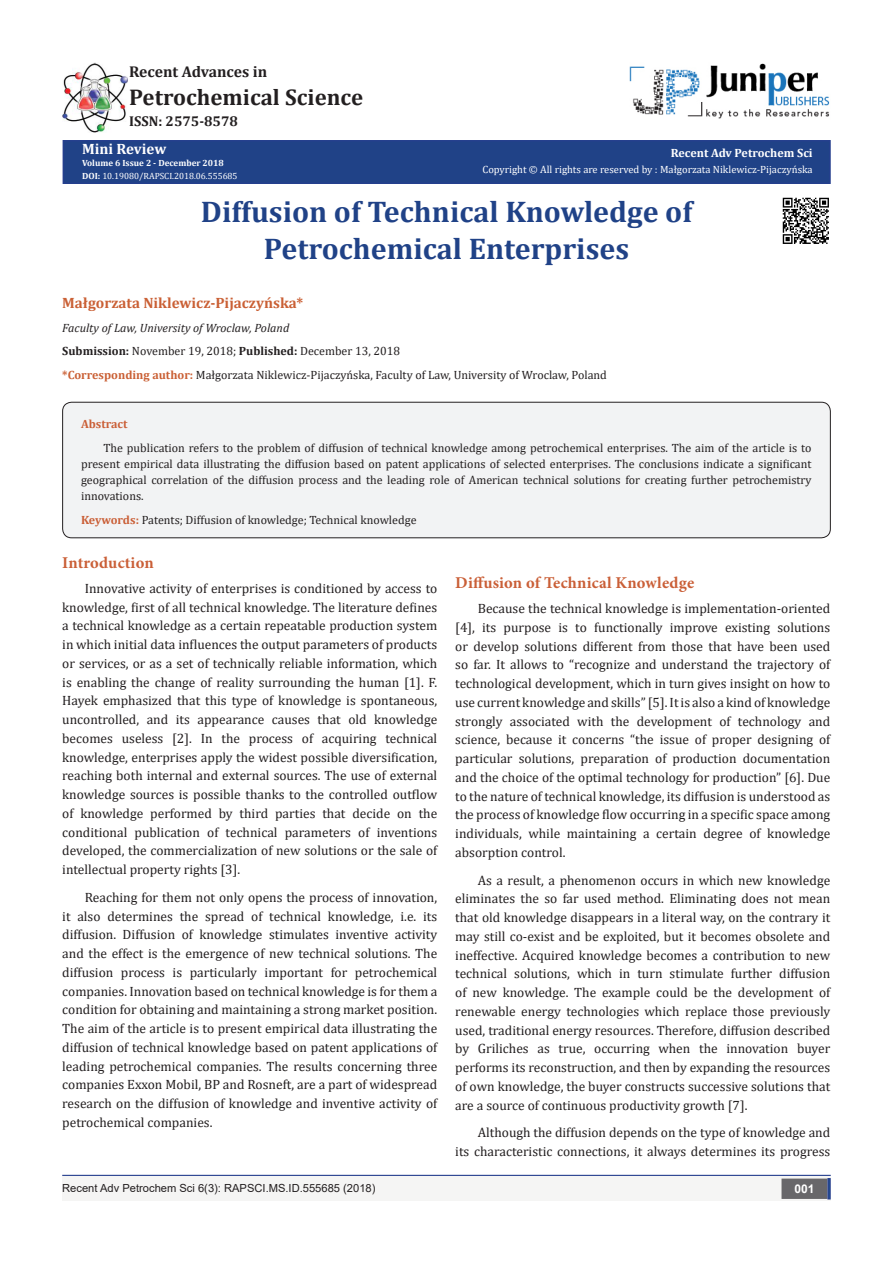
<style>
.page{position:relative;width:893px;height:1263px;background:#fff}
.page>*{position:absolute;margin:0;border:0;box-sizing:border-box;transform-origin:0 0}
.t1{font:700 30px/37.5px "Cambria";color:#204287;text-align:center}
.t2{font:700 22.8px "Cambria";color:#231f20}
.No_Spacing{font:700 16.5px "Minion Pro";letter-spacing:.01em;color:#ca5f37}
.t3{font:700 15.6px "Cambria";color:#231f20}
.t4{font:700 15px "Cambria";color:#ca6035}
.t5{font:700 15px "Cambria";color:#fff}
.t6{font:700 14.25px "Cambria";color:#231f20}
.t7{font:13.5px/18.8px "Cambria";color:#231f20;text-align:justify}
.t8{font:12px/15.8px "Cambria";color:#231f20;text-align:justify}
.t9{font:italic 12px "Cambria";color:#231f20}
.t10{font:700 12px "Cambria";color:#fff}
.t11{font:700 12px "Cambria";color:#ca5f37}
.t12{font:700 12px "Arial";color:#fff}
.t13{font:11.1px "Arial";color:#231f20}
.t14{font:10.5px "Cambria";color:#fff}
.t15{font:9px "Cambria";color:#fff}
.t16{font:700 9px "Cambria";color:#fff}
.s1{font-weight:700}
.s2{font-weight:700;color:#ca6035}
.s3{font-weight:700;color:#ca5f37}
</style>
<div class="page">
<div style="left:63px;top:141px;width:767px;height:42px;background:#204287"></div>
<div style="left:63px;top:140px;width:768px;height:44px;border:2px solid #253f8e"></div>
<div style="left:62px;top:1175px;width:525px;height:26px;background:#f5f5f4"></div>
<div style="left:490px;top:1175px;width:341px;height:26px;background:#f5f5f4"></div>
<div style="left:782px;top:1179px;width:45px;height:19px;background:#68676a"></div>
<div style="left:781px;top:1178px;width:46px;height:21px;border:2px solid #68676a"></div>
<svg style="left:827px;top:1178px;width:4px;height:21px"></svg>
<hr style="left:62px;top:1175px;width:769px;height:1px;background:#253f8e">
<img style="left:629px;top:63px;width:201px;height:56px">
<img style="left:62px;top:62px;width:66px;height:71px">
<div style="left:63px;top:402px;width:767px;height:136px;background:#f2f3f4;border-radius:9px"></div>
<div style="left:62px;top:402px;width:769px;height:136px;border:1px solid #231f20;border-radius:9px"></div>
<img style="left:782px;top:197px;width:47px;height:47px">
<p class="t3" style="left:129px;top:61px;width:140px">Recent Advances in</p>
<p class="t2" style="left:129px;top:81px;width:236px">Petrochemical Science</p>
<p class="t6" style="left:129px;top:111px;width:110px">ISSN: 2575-8578</p>
<p class="t5" style="left:82px;top:138px;width:86px">Mini Review</p>
<p class="t16" style="left:82px;top:157px;width:143px">Volume 6 Issue 2 - December 2018</p>
<p class="t15" style="left:82px;top:170px;width:157px"><span class="s1">DOI:</span> 10.19080/RAPSCI.2018.06.555685</p>
<p class="t10" style="left:671px;top:144px;width:143px">Recent Adv Petrochem Sci</p>
<p class="t14" style="left:482px;top:163px;width:332px">Copyright © All rights are reserved by : Małgorzata Niklewicz-Pijaczyńska</p>
<p class="t1" style="left:201px;top:192px;width:493px">Diffusion of Technical Knowledge of<br>Petrochemical Enterprises</p>
<p class="t4" style="left:62px;top:293px;width:243px">Małgorzata Niklewicz-Pijaczyńska*</p>
<p class="t9" style="left:62px;top:319px;width:229px">Faculty of Law, University of Wroclaw, Poland</p>
<p class="t8" style="left:62px;top:343px;width:339px"><span class="s1">Submission:</span> November 19, 2018; <span class="s1">Published:</span> December 13, 2018</p>
<p class="t8" style="left:62px;top:366px;width:546px"><span class="s2">*Corresponding author:</span> Małgorzata Niklewicz-Pijaczyńska, Faculty of Law, University of Wroclaw, Poland</p>
<p class="t11" style="left:81px;top:415px;width:48px">Abstract</p>
<p class="t8" style="left:81px;top:440px;width:732px;text-indent:22px">The publication refers to the problem of diffusion of technical knowledge among petrochemical enterprises. The aim of the article is to present empirical data illustrating the diffusion based on patent applications of selected enterprises. The conclusions indicate a significant geographical correlation of the diffusion process and the leading role of American technical solutions for creating further petrochemistry innovations.</p>
<p class="t8" style="left:81px;top:512px;width:337px"><span class="s3">Keywords:</span> Patents; Diffusion of knowledge; Technical knowledge</p>
<p class="No_Spacing" style="left:62px;top:551px;width:93px">Introduction</p>
<p class="t7" style="left:62px;top:579px;width:377px;text-indent:22px">Innovative activity of enterprises is conditioned by access to knowledge, first of all technical knowledge. The literature defines a technical knowledge as a certain repeatable production system in which initial data influences the output parameters of products or services, or as a set of technically reliable information, which is enabling the change of reality surrounding the human [1]. F.<br>Hayek emphasized that this type of knowledge is spontaneous, uncontrolled, and its appearance causes that old knowledge becomes useless [2]. In the process of acquiring technical knowledge, enterprises apply the widest possible diversification, reaching both internal and external sources. The use of external knowledge sources is possible thanks to the controlled outflow of knowledge performed by third parties that decide on the conditional publication of technical parameters of inventions developed, the commercialization of new solutions or the sale of intellectual property rights [3].</p>
<p class="t7" style="left:62px;top:888px;width:377px;text-indent:22px">Reaching for them not only opens the process of innovation, it also determines the spread of technical knowledge, i.e. its diffusion. Diffusion of knowledge stimulates inventive activity and the effect is the emergence of new technical solutions. The diffusion process is particularly important for petrochemical companies. Innovation based on technical knowledge is for them a condition for obtaining and maintaining a strong market position.<br>The aim of the article is to present empirical data illustrating the diffusion of technical knowledge based on patent applications of leading petrochemical companies. The results concerning three companies Exxon Mobil, BP and Rosneft, are a part of widespread research on the diffusion of knowledge and inventive activity of petrochemical companies.</p>
<p class="No_Spacing" style="left:455px;top:571px;width:241px">Diffusion of Technical Knowledge</p>
<p class="t7" style="left:455px;top:599px;width:377px;text-indent:22px">Because the technical knowledge is implementation-oriented [4], its purpose is to functionally improve existing solutions or develop solutions different from those that have been used so far. It allows to “recognize and understand the trajectory of technological development, which in turn gives insight on how to use current knowledge and skills” [5]. It is also a kind of knowledge strongly associated with the development of technology and science, because it concerns “the issue of proper designing of particular solutions, preparation of production documentation and the choice of the optimal technology for production” [6]. Due to the nature of technical knowledge, its diffusion is understood as the process of knowledge flow occurring in a specific space among individuals, while maintaining a certain degree of knowledge absorption control.</p>
<p class="t7" style="left:455px;top:871px;width:377px;text-indent:22px">As a result, a phenomenon occurs in which new knowledge eliminates the so far used method. Eliminating does not mean that old knowledge disappears in a literal way, on the contrary it may still co-exist and be exploited, but it becomes obsolete and ineffective. Acquired knowledge becomes a contribution to new technical solutions, which in turn stimulate further diffusion of new knowledge. The example could be the development of renewable energy technologies which replace those previously used, traditional energy resources. Therefore, diffusion described by Griliches as true, occurring when the innovation buyer performs its reconstruction, and then by expanding the resources of own knowledge, the buyer constructs successive solutions that are a source of continuous productivity growth [7].</p>
<p class="t7" style="left:455px;top:1123px;width:377px;text-align:right">Although the diffusion depends on the type of knowledge and<br>its characteristic connections, it always determines its progress</p>
<p class="t13" style="left:62px;top:1180px;width:315px">Recent Adv Petrochem Sci 6(3): RAPSCI.MS.ID.555685 (2018)</p>
<p class="t12" style="left:794px;top:1180px;width:22px">001</p>
</div>
